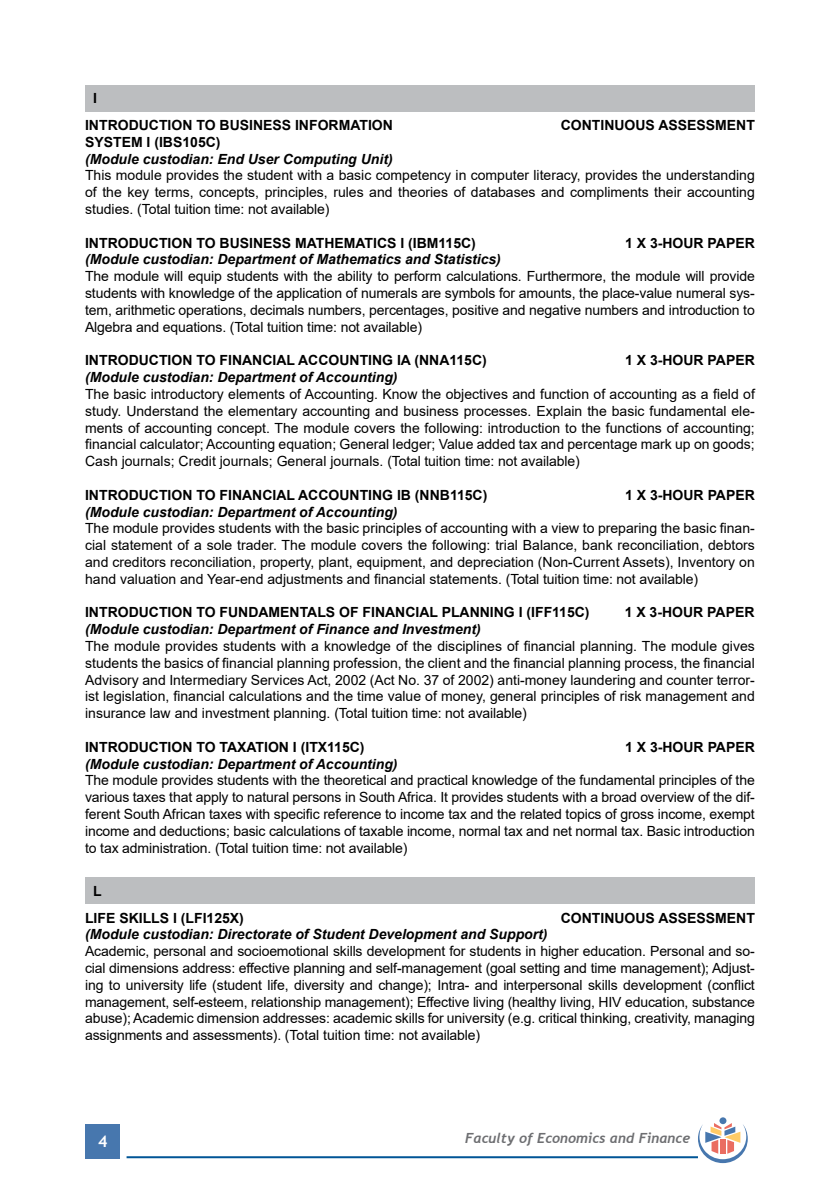
<style>
.page{position:relative;width:840px;height:1191px;background:#fff}
.page>*{position:absolute;margin:0;border:0;box-sizing:border-box;transform-origin:0 0}
.t1{font:700 16px "Trebuchet MS";color:#fff}
.t2{font:14px/16.8px "Arial";letter-spacing:-.01em;color:#000;text-align:justify}
.t3{font:700 14px/26.8px "Arial";color:#000}
.t4{font:italic 700 14px "Arial";color:#000}
.t5{font:italic 700 14px "Trebuchet";color:#6d6e71}
</style>
<div class="page">
<div style="left:86px;top:1124px;width:34px;height:34px;background:#4777ae"></div>
<hr style="left:126px;top:1156px;width:571px;height:2px;background:#005596">
<div style="left:719px;top:1117px;width:7px;height:7px;background:#4777ae;border-radius:50%"></div>
<svg style="left:697px;top:1123px;width:50px;height:40px"></svg>
<div style="left:85px;top:85px;width:669px;height:26px;background:#bcbec0"></div>
<div style="left:85px;top:877px;width:669px;height:26px;background:#bcbec0"></div>
<p class="t3" style="left:85px;top:85px;width:309px;text-indent:8px">I<br>INTRODUCTION TO BUSINESS INFORMATION</p>
<p class="t3" style="left:560px;top:112px;width:195px">CONTINUOUS ASSESSMENT</p>
<p class="t3" style="left:85px;top:129px;width:137px">SYSTEM I (IBS105C)</p>
<p class="t4" style="left:85px;top:149px;width:309px">(Module custodian: End User Computing Unit)</p>
<p class="t2" style="left:85px;top:167px;width:671px">This module provides the student with a basic competency in computer literacy, provides the understanding of the key terms, concepts, principles, rules and theories of databases and compliments their accounting studies. (Total tuition time: not available)</p>
<p class="t3" style="left:85px;top:229px;width:392px">INTRODUCTION TO BUSINESS MATHEMATICS I (IBM115C)</p>
<p class="t3" style="left:624px;top:229px;width:131px">1 X 3-HOUR PAPER</p>
<p class="t4" style="left:85px;top:250px;width:417px">(Module custodian: Department of Mathematics and Statistics)</p>
<p class="t2" style="left:85px;top:268px;width:670px">The module will equip students with the ability to perform calculations. Furthermore, the module will provide students with knowledge of the application of numerals are symbols for amounts, the place-value numeral sys&shy;tem, arithmetic operations, decimals numbers, percentages, positive and negative numbers and introduction to Algebra and equations. (Total tuition time: not available)</p>
<p class="t3" style="left:85px;top:347px;width:403px">INTRODUCTION TO FINANCIAL ACCOUNTING IA (NNA115C)</p>
<p class="t3" style="left:624px;top:347px;width:131px">1 X 3-HOUR PAPER</p>
<p class="t4" style="left:85px;top:368px;width:314px">(Module custodian: Department of Accounting)</p>
<p class="t2" style="left:85px;top:385px;width:671px">The basic introductory elements of Accounting. Know the objectives and function of accounting as a field of study. Understand the elementary accounting and business processes. Explain the basic fundamental ele&shy;ments of accounting concept. The module covers the following: introduction to the functions of accounting; financial calculator; Accounting equation; General ledger; Value added tax and percentage mark up on goods; Cash journals; Credit journals; General journals. (Total tuition time: not available)</p>
<p class="t3" style="left:85px;top:481px;width:403px">INTRODUCTION TO FINANCIAL ACCOUNTING IB (NNB115C)</p>
<p class="t3" style="left:624px;top:481px;width:131px">1 X 3-HOUR PAPER</p>
<p class="t4" style="left:85px;top:502px;width:314px">(Module custodian: Department of Accounting)</p>
<p class="t2" style="left:85px;top:520px;width:671px">The module provides students with the basic principles of accounting with a view to preparing the basic finan&shy;cial statement of a sole trader. The module covers the following: trial Balance, bank reconciliation, debtors and creditors reconciliation, property, plant, equipment, and depreciation (Non-Current Assets), Inventory on hand valuation and Year-end adjustments and financial statements. (Total tuition time: not available)</p>
<p class="t3" style="left:85px;top:599px;width:505px">INTRODUCTION TO FUNDAMENTALS OF FINANCIAL PLANNING I (IFF115C)</p>
<p class="t3" style="left:624px;top:599px;width:131px">1 X 3-HOUR PAPER</p>
<p class="t4" style="left:85px;top:620px;width:397px">(Module custodian: Department of Finance and Investment)</p>
<p class="t2" style="left:85px;top:637px;width:671px">The module provides students with a knowledge of the disciplines of financial planning. The module gives students the basics of financial planning profession, the client and the financial planning process, the financial Advisory and Intermediary Services Act, 2002 (Act No. 37 of 2002) anti-money laundering and counter terror&shy;ist legislation, financial calculations and the time value of money, general principles of risk management and insurance law and investment planning. (Total tuition time: not available)</p>
<p class="t3" style="left:85px;top:733px;width:281px">INTRODUCTION TO TAXATION I (ITX115C)</p>
<p class="t3" style="left:624px;top:733px;width:131px">1 X 3-HOUR PAPER</p>
<p class="t4" style="left:85px;top:754px;width:314px">(Module custodian: Department of Accounting)</p>
<p class="t2" style="left:85px;top:772px;width:670px">The module provides students with the theoretical and practical knowledge of the fundamental principles of the various taxes that apply to natural persons in South Africa. It provides students with a broad overview of the dif&shy;ferent South African taxes with specific reference to income tax and the related topics of gross income, exempt income and deductions; basic calculations of taxable income, normal tax and net normal tax. Basic introduction to tax administration. (Total tuition time: not available)</p>
<p class="t3" style="left:85px;top:877px;width:160px;text-indent:8px">L<br>LIFE SKILLS I (LFI125X)</p>
<p class="t3" style="left:560px;top:904px;width:195px">CONTINUOUS ASSESSMENT</p>
<p class="t4" style="left:85px;top:925px;width:464px">(Module custodian: Directorate of Student Development and Support)</p>
<p class="t2" style="left:85px;top:942px;width:670px">Academic, personal and socioemotional skills development for students in higher education. Personal and so&shy;cial dimensions address: effective planning and self-management (goal setting and time management); Adjust&shy;ing to university life (student life, diversity and change); Intra- and interpersonal skills development (conflict management, self-esteem, relationship management); Effective living (healthy living, HIV education, substance abuse); Academic dimension addresses: academic skills for university (e.g. critical thinking, creativity, managing assignments and assessments). (Total tuition time: not available)</p>
<p class="t1" style="left:98px;top:1131px;width:11px">4</p>
<p class="t5" style="left:465px;top:1129px;width:226px">Faculty of Economics and Finance</p>
</div>
